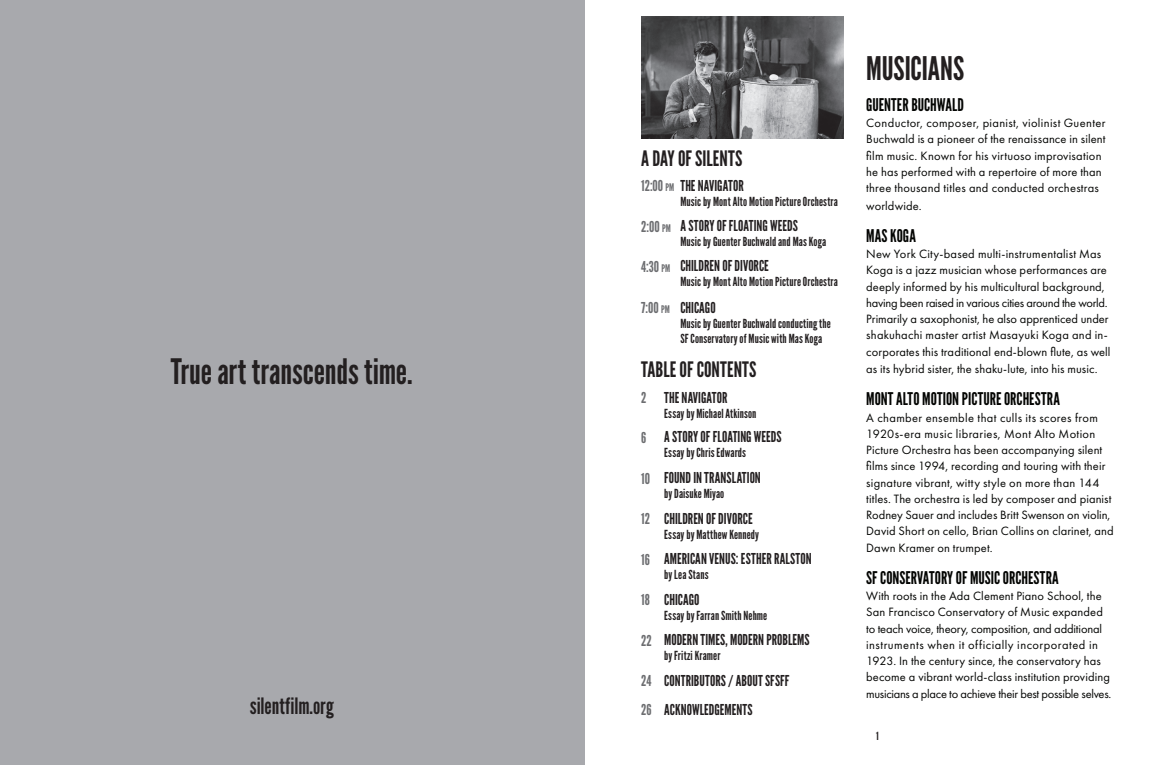
<style>
.page{position:relative;width:1170px;height:765px;background:#fff}
.page>*{position:absolute;margin:0;border:0;box-sizing:border-box;transform-origin:0 0}
.t1{font:35px "League Gothic";letter-spacing:-.005em;color:#231f20}
.t2{font:32.5px "League Gothic";color:#231f20}
.t3{font:22.5px "League Gothic";letter-spacing:-.005em;color:#231f20}
.t4{font:21.25px "League Gothic";color:#231f20}
.t5{font:17.5px "League Gothic";color:#040503}
.t6{font:15px/29.2px "League Gothic";letter-spacing:.005em;color:#231f20}
.t7{font:15px/29.2px "League Gothic";color:#6c6d70}
.t8{font:15px "League Gothic";color:#6c6d70}
.t9{font:12.5px/16.2px "Futura PT";letter-spacing:.01em;color:#040503}
.t10{font:12.5px/15px "League Gothic";letter-spacing:.01em;color:#231f20}
.t11{font:11.25px "League Gothic";color:#231f20}
.s1{color:#6c6d70}
.s2{font-size:10.5px;color:#6c6d70}
.s3{font-size:10.5px}
</style>
<div class="page">
<img style="left:641px;top:17px;width:203px;height:122px">
<div style="left:0;top:0;width:585px;height:765px;background:#a8a9ad"></div>
<h1 class="t1" style="left:171px;top:350px;width:243px">True art transcends time.</h1>
<h3 class="t3" style="left:250px;top:693px;width:85px">silentfilm.org</h3>
<h3 class="t4" style="left:641px;top:145px;width:103px">A DAY OF SILENTS</h3>
<p class="t6" style="left:641px;top:171px;width:104px"><span class="s1">12:00</span> <span class="s2">PM</span> THE NAVIGATOR</p>
<p class="t8" style="left:641px;top:217px;width:31px">2:00 <span class="s3">PM</span></p>
<p class="t7" style="left:641px;top:252px;width:31px">4:30 <span class="s3">PM</span></p>
<p class="t7" style="left:641px;top:293px;width:30px">7:00 <span class="s3">PM</span></p>
<p class="t10" style="left:680px;top:194px;width:159px">Music by Mont Alto Motion Picture Orchestra</p>
<p class="t6" style="left:680px;top:211px;width:119px">A STORY OF FLOATING WEEDS</p>
<p class="t10" style="left:680px;top:234px;width:147px">Music by Guenter Buchwald and Mas Koga</p>
<p class="t6" style="left:680px;top:251px;width:90px">CHILDREN OF DIVORCE</p>
<p class="t10" style="left:680px;top:274px;width:159px">Music by Mont Alto Motion Picture Orchestra</p>
<p class="t6" style="left:680px;top:293px;width:37px">CHICAGO</p>
<p class="t10" style="left:680px;top:316px;width:152px">Music by Guenter Buchwald conducting the<br>SF Conservatory of Music with Mas Koga</p>
<h3 class="t4" style="left:641px;top:356px;width:117px">TABLE OF CONTENTS</h3>
<p class="t8" style="left:641px;top:388px;width:7px">2</p>
<p class="t7" style="left:641px;top:423px;width:7px">6</p>
<p class="t7" style="left:641px;top:464px;width:10px">10</p>
<p class="t7" style="left:641px;top:504px;width:10px">12</p>
<p class="t7" style="left:641px;top:545px;width:10px">16</p>
<p class="t7" style="left:641px;top:585px;width:10px">18</p>
<p class="t7" style="left:641px;top:626px;width:12px">22</p>
<p class="t7" style="left:641px;top:666px;width:12px">24<br>26</p>
<p class="t6" style="left:664px;top:383px;width:65px">THE NAVIGATOR</p>
<p class="t10" style="left:664px;top:406px;width:94px">Essay by Michael Atkinson</p>
<p class="t6" style="left:664px;top:422px;width:119px">A STORY OF FLOATING WEEDS</p>
<p class="t10" style="left:664px;top:445px;width:83px">Essay by Chris Edwards</p>
<p class="t6" style="left:664px;top:463px;width:98px">FOUND IN TRANSLATION</p>
<p class="t10" style="left:664px;top:486px;width:62px">by Daisuke Miyao</p>
<p class="t6" style="left:664px;top:504px;width:90px">CHILDREN OF DIVORCE</p>
<p class="t10" style="left:664px;top:527px;width:96px">Essay by Matthew Kennedy</p>
<p class="t6" style="left:664px;top:544px;width:149px">AMERICAN VENUS: ESTHER RALSTON</p>
<p class="t10" style="left:664px;top:567px;width:46px">by Lea Stans</p>
<p class="t6" style="left:664px;top:585px;width:37px">CHICAGO</p>
<p class="t10" style="left:664px;top:608px;width:105px">Essay by Farran Smith Nehme</p>
<p class="t6" style="left:664px;top:625px;width:147px">MODERN TIMES, MODERN PROBLEMS</p>
<p class="t10" style="left:664px;top:648px;width:58px">by Fritzi Kramer</p>
<p class="t6" style="left:664px;top:666px;width:127px">CONTRIBUTORS / ABOUT SFSFF<br>ACKNOWLEDGEMENTS</p>
<h2 class="t2" style="left:866px;top:49px;width:100px">MUSICIANS</h2>
<h3 class="t5" style="left:866px;top:94px;width:99px">GUENTER BUCHWALD</h3>
<p class="t9" style="left:866px;top:115px;width:241px">Conductor, composer, pianist, violinist Guenter Buchwald is a pioneer of the renaissance in silent film music. Known for his virtuoso improvisation he has performed with a repertoire of more than three thousand titles and conducted orchestras</p>
<p class="t9" style="left:866px;top:197px;width:57px">worldwide.</p>
<h3 class="t5" style="left:866px;top:225px;width:51px">MAS KOGA</h3>
<p class="t9" style="left:866px;top:246px;width:246px">New York City-based multi-instrumentalist Mas Koga is a jazz musician whose performances are deeply informed by his multicultural background, having been raised in various cities around the world.<br>Primarily a saxophonist, he also apprenticed under shakuhachi master artist Masayuki Koga and in&shy;corporates this traditional end-blown flute, as well</p>
<p class="t9" style="left:866px;top:361px;width:233px">as its hybrid sister, the shaku-lute, into his music.</p>
<h3 class="t5" style="left:866px;top:389px;width:195px">MONT ALTO MOTION PICTURE ORCHESTRA</h3>
<p class="t9" style="left:866px;top:409px;width:249px">A chamber ensemble that culls its scores from 1920s-era music libraries, Mont Alto Motion Picture Orchestra has been accompanying silent films since 1994, recording and touring with their signature vibrant, witty style on more than 144 titles. The orchestra is led by composer and pianist Rodney Sauer and includes Britt Swenson on violin, David Short on cello, Brian Collins on clarinet, and Dawn Kramer on trumpet.</p>
<h3 class="t5" style="left:866px;top:567px;width:194px">SF CONSERVATORY OF MUSIC ORCHESTRA</h3>
<p class="t9" style="left:866px;top:588px;width:247px">With roots in the Ada Clement Piano School, the San Francisco Conservatory of Music expanded to teach voice, theory, composition, and additional instruments when it officially incorporated in 1923. In the century since, the conservatory has become a vibrant world-class institution providing musicians a place to achieve their best possible selves.</p>
<p class="t11" style="left:876px;top:729px;width:4px">1</p>
</div>
